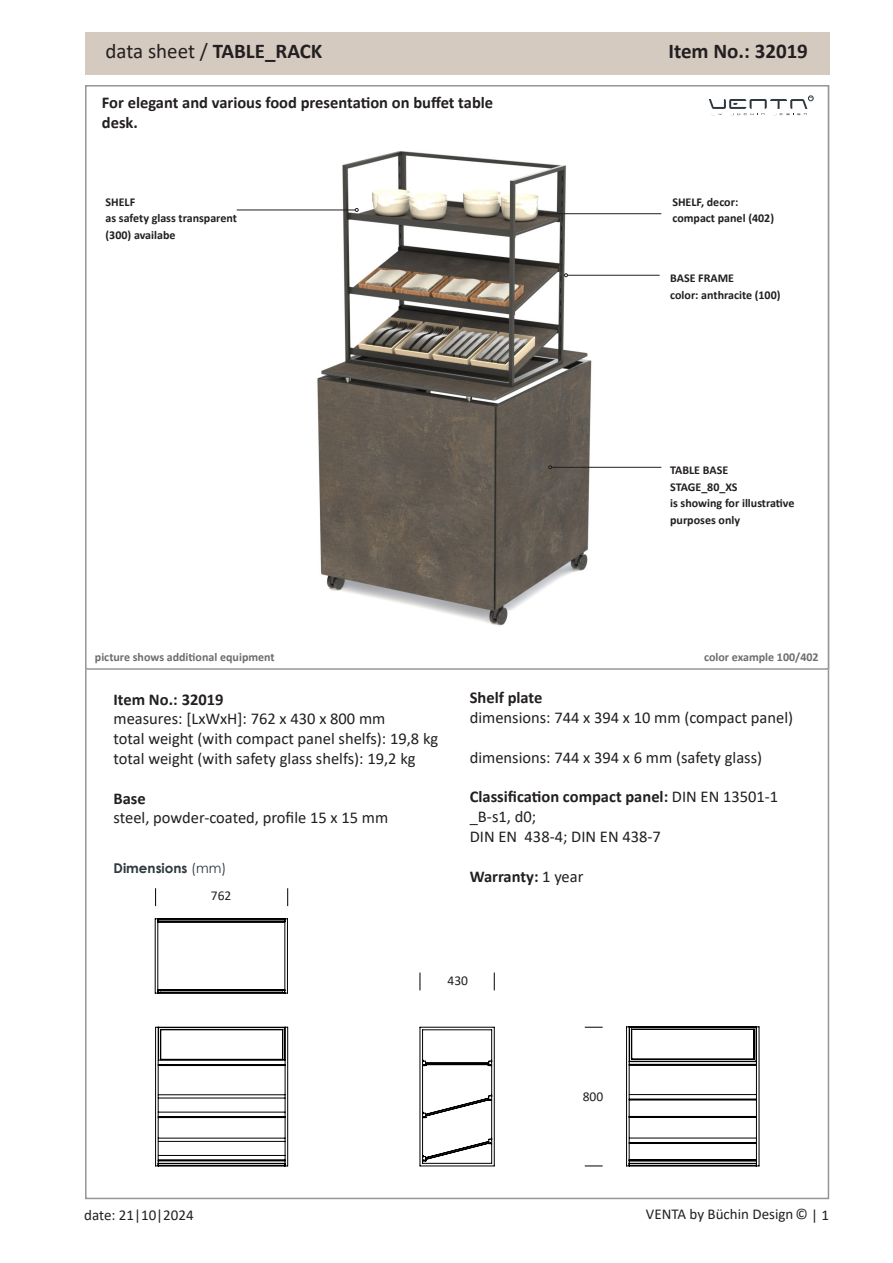
<style>
.page{position:relative;width:893px;height:1263px;background:#fff}
.page>*{position:absolute;margin:0;border:0;box-sizing:border-box;transform-origin:0 0}
.t1{font:21px "Calibri";color:#231f20}
.t2{font:700 21px "Calibri";color:#231f20}
.t3{font:16.5px/19.8px "Calibri";color:#231f20}
.t4{font:700 16.5px/19.8px "Calibri";color:#231f20}
.t5{font:15px "Calibri";color:#231f20}
.t6{font:700 13.5px "Century Gothic";color:#2d393f}
.t7{font:13.5px "Calibri";color:#231f20}
.t8{font:700 12px/16.5px "Calibri";color:#231f20}
.t9{font:700 12px "Calibri";color:#6c6d70}
.s1{font-weight:700}
.s2{font-weight:400}
</style>
<div class="page">
<img style="left:236px;top:95px;width:578px;height:531px">
<svg style="left:709px;top:96px;width:104px;height:19px"></svg>
<hr style="left:567px;top:275px;width:93px;height:1px;background:#231f20">
<svg style="left:564px;top:273px;width:4px;height:4px"></svg>
<hr style="left:237px;top:210px;width:118px;height:1px;background:#231f20">
<svg style="left:355px;top:208px;width:4px;height:4px"></svg>
<div style="left:85px;top:32px;width:744px;height:42px;background:#d4cac0"></div>
<hr style="left:543px;top:213px;width:118px;height:1px;background:#231f20">
<svg style="left:539px;top:212px;width:4px;height:4px"></svg>
<hr style="left:552px;top:467px;width:109px;height:1px;background:#231f20">
<svg style="left:548px;top:465px;width:4px;height:4px"></svg>
<svg style="left:155px;top:888px;width:1px;height:18px"></svg>
<svg style="left:287px;top:888px;width:1px;height:18px"></svg>
<svg style="left:420px;top:972px;width:1px;height:18px"></svg>
<svg style="left:494px;top:972px;width:1px;height:18px"></svg>
<svg style="left:585px;top:1165px;width:18px;height:1px"></svg>
<svg style="left:585px;top:1027px;width:18px;height:1px"></svg>
<svg style="left:419px;top:1026px;width:76px;height:141px"></svg>
<svg style="left:626px;top:1026px;width:134px;height:141px"></svg>
<svg style="left:155px;top:1026px;width:133px;height:141px"></svg>
<svg style="left:154px;top:918px;width:134px;height:76px"></svg>
<p class="t1" style="left:106px;top:37px;width:218px">data sheet / <span class="s1">TABLE_RACK</span></p>
<p class="t2" style="left:668px;top:36px;width:141px">Item No.: 32019</p>
<p class="t4" style="left:102px;top:92px;width:393px">For elegant and various food presentation on buffet table desk.</p>
<p class="t8" style="left:106px;top:193px;width:133px">SHELF<br>as safety glass transparent (300) availabe</p>
<p class="t8" style="left:672px;top:193px;width:103px">SHELF, decor: compact panel (402)</p>
<p class="t8" style="left:670px;top:270px;width:112px">BASE FRAME<br>color: anthracite (100)</p>
<p class="t8" style="left:670px;top:462px;width:60px">TABLE BASE</p>
<p class="t8" style="left:670px;top:478px;width:69px">STAGE_80_XS</p>
<p class="t8" style="left:670px;top:495px;width:126px">is showing for illustrative purposes only</p>
<p class="t9" style="left:95px;top:649px;width:181px">picture shows additional equipment</p>
<p class="t9" style="left:704px;top:649px;width:116px">color example 100/402</p>
<p class="t3" style="left:114px;top:689px;width:273px"><span class="s1">Item No.: 32019<br></span>measures: [LxWxH]: 762 x 430 x 800 mm</p>
<p class="t3" style="left:114px;top:728px;width:326px">total weight (with compact panel shelfs): 19,8 kg</p>
<p class="t3" style="left:114px;top:748px;width:304px">total weight (with safety glass shelfs): 19,2 kg</p>
<p class="t3" style="left:114px;top:788px;width:276px"><span class="s1">Base<br></span>steel, powder-coated, profile 15 x 15 mm</p>
<p class="t6" style="left:114px;top:858px;width:115px">Dimensions <span class="s2">(mm)</span></p>
<p class="t7" style="left:211px;top:886px;width:22px">762</p>
<p class="t4" style="left:470px;top:688px;width:74px">Shelf plate</p>
<p class="t3" style="left:470px;top:707px;width:325px">dimensions: 744 x 394 x 10 mm (compact panel)</p>
<p class="t3" style="left:470px;top:747px;width:294px">dimensions: 744 x 394 x 6 mm (safety glass)</p>
<p class="t4" style="left:470px;top:787px;width:310px">Classification compact panel: <span class="s2">DIN EN 13501-1 _B-s1, d0;</span></p>
<p class="t3" style="left:470px;top:826px;width:193px">DIN EN 438-4; DIN EN 438-7</p>
<p class="t4" style="left:470px;top:866px;width:115px">Warranty: <span class="s2">1 year</span></p>
<p class="t7" style="left:447px;top:971px;width:22px">430</p>
<p class="t7" style="left:583px;top:1087px;width:22px">800</p>
<p class="t5" style="left:84px;top:1205px;width:111px">date: 21|10|2024</p>
<p class="t5" style="left:646px;top:1203px;width:185px">VENTA by Büchin Design© | 1</p>
</div>
